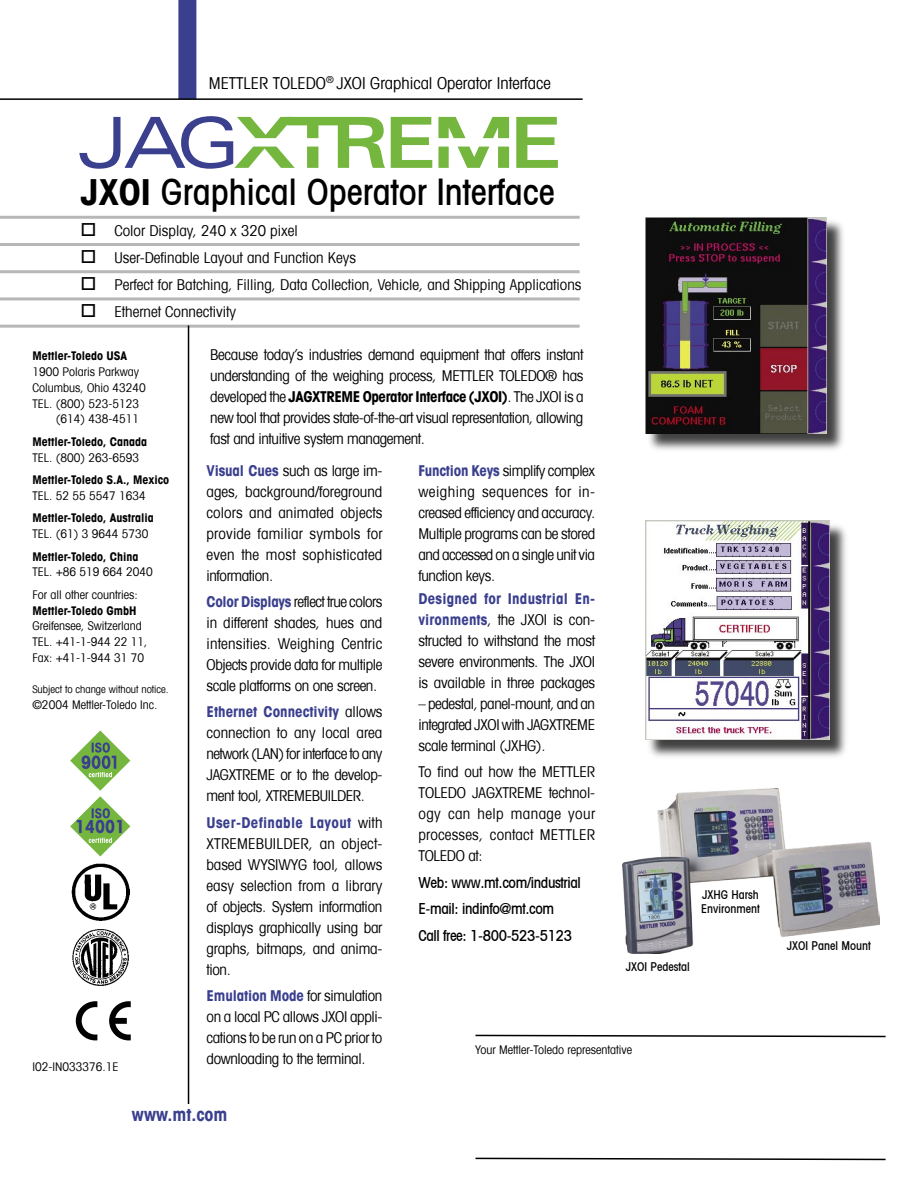
<style>
.page{position:relative;width:918px;height:1188px;background:#fff}
.page>*{position:absolute;margin:0;border:0;box-sizing:border-box;transform-origin:0 0}
.t1{font:500 condensed 36px "Avant Garde";color:#000}
.t2{font:700 condensed 18px "Avant Garde";color:#3a3f8e}
.t3{font:condensed 16.5px "Avant Garde";color:#000}
.Body_Text{font:condensed 15px/21px "Avant Garde";letter-spacing:-.025em;color:#000;text-align:justify}
.Body_Text-2{font:condensed 15px "Avant Garde";color:#000}
.Body_Text-3{font:500 condensed 15px "Avant Garde";letter-spacing:-.025em;color:#000}
.Contact_Info{font:condensed 12px "Avant Garde";color:#000}
.Contact_Info-2{font:700 condensed 12px "Avant Garde";color:#000}
.t4{font:500 condensed 12px/14.4px "Avant Garde";color:#000}
.Contact_Info-3{font:condensed 10.5px "Avant Garde";color:#000}
.s1{font-weight:700}
.s2{font-weight:700;color:#3a3f8e}
</style>
<div class="page">
<div style="left:178px;top:0;width:18px;height:99px;background:#3a3f8e"></div>
<hr style="left:0;top:98px;width:583px;height:2px;background:#000">
<hr style="left:0;top:243px;width:580px;height:3px;background:#b7b7b7">
<hr style="left:0;top:270px;width:580px;height:3px;background:#b7b7b7">
<hr style="left:0;top:216px;width:580px;height:3px;background:#b7b7b7">
<hr style="left:0;top:297px;width:580px;height:3px;background:#b7b7b7">
<hr style="left:0;top:325px;width:580px;height:3px;background:#b7b7b7">
<hr style="left:188px;top:326px;width:1px;height:778px;background:#000">
<svg style="left:475px;top:1034px;width:411px;height:4px"></svg>
<svg style="left:475px;top:1157px;width:411px;height:4px"></svg>
<img style="left:71px;top:863px;width:58px;height:58px">
<img style="left:72px;top:929px;width:57px;height:57px">
<svg style="left:70px;top:731px;width:60px;height:60px"></svg>
<svg style="left:82px;top:743px;width:34px;height:34px"></svg>
<svg style="left:70px;top:796px;width:60px;height:60px"></svg>
<svg style="left:516px;top:117px;width:42px;height:51px"></svg>
<svg style="left:498px;top:147px;width:11px;height:21px"></svg>
<svg style="left:483px;top:117px;width:26px;height:21px"></svg>
<svg style="left:458px;top:147px;width:31px;height:21px"></svg>
<svg style="left:438px;top:117px;width:28px;height:21px"></svg>
<svg style="left:438px;top:147px;width:11px;height:21px"></svg>
<svg style="left:391px;top:117px;width:41px;height:51px"></svg>
<svg style="left:79px;top:116px;width:306px;height:53px"></svg>
<div style="left:646px;top:218px;width:201px;height:235px;background:#000;opacity:.75"></div>
<img style="left:645px;top:217px;width:182px;height:216px">
<div style="left:646px;top:521px;width:203px;height:239px;background:#000;opacity:.75"></div>
<img style="left:645px;top:520px;width:184px;height:220px">
<img style="left:622px;top:788px;width:258px;height:166px">
<svg style="left:76px;top:1001px;width:21px;height:39px"></svg>
<svg style="left:109px;top:1001px;width:22px;height:39px"></svg>
<div style="left:115px;top:1018px;width:12px;height:6px;background:#000"></div>
<svg style="left:77px;top:808px;width:45px;height:35px;background:#87b963"></svg>
<p class="t3" style="left:209px;top:73px;width:344px">METTLER TOLEDO<sup>®</sup> JXOI Graphical Operator Interface</p>
<p class="t1" style="left:81px;top:170px;width:475px"><span class="s1">JXOI</span> Graphical Operator Interface</p>
<p class="Body_Text-2" style="left:80px;top:221px;width:219px">□ Color Display, 240 x 320 pixel</p>
<p class="Body_Text-2" style="left:80px;top:248px;width:277px">□ User-Definable Layout and Function Keys</p>
<p class="Body_Text-2" style="left:80px;top:275px;width:503px">□ Perfect for Batching, Filling, Data Collection, Vehicle, and Shipping Applications</p>
<p class="Body_Text-2" style="left:80px;top:302px;width:157px">□ Ethernet Connectivity</p>
<p class="Contact_Info-2" style="left:32px;top:348px;width:96px">Mettler-Toledo USA</p>
<p class="Contact_Info" style="left:32px;top:364px;width:108px">1900 Polaris Parkway</p>
<p class="Contact_Info" style="left:32px;top:380px;width:115px">Columbus, Ohio 43240</p>
<p class="Contact_Info" style="left:32px;top:396px;width:108px">TEL. (800) 523-5123</p>
<p class="Contact_Info" style="left:56px;top:412px;width:85px">(614) 438-4511</p>
<p class="Contact_Info-2" style="left:32px;top:434px;width:116px">Mettler-Toledo, Canada</p>
<p class="Contact_Info" style="left:32px;top:450px;width:108px">TEL. (800) 263-6593</p>
<p class="Contact_Info-2" style="left:32px;top:472px;width:138px">Mettler-Toledo S.A., Mexico</p>
<p class="Contact_Info" style="left:32px;top:488px;width:115px">TEL. 52 55 5547 1634</p>
<p class="Contact_Info-2" style="left:32px;top:510px;width:123px">Mettler-Toledo, Australia</p>
<p class="Contact_Info" style="left:32px;top:526px;width:118px">TEL. (61) 3 9644 5730</p>
<p class="Contact_Info-2" style="left:32px;top:549px;width:108px">Mettler-Toledo, China</p>
<p class="Contact_Info" style="left:32px;top:565px;width:122px">TEL. +86 519 664 2040</p>
<p class="Contact_Info" style="left:32px;top:587px;width:107px">For all other countries:</p>
<p class="Contact_Info-2" style="left:32px;top:603px;width:106px">Mettler-Toledo GmbH</p>
<p class="Contact_Info" style="left:32px;top:619px;width:111px">Greifensee, Switzerland</p>
<p class="Contact_Info" style="left:32px;top:634px;width:117px">TEL. +41-1-944 22 11,</p>
<p class="Contact_Info" style="left:32px;top:650px;width:113px">Fax: +41-1-944 31 70</p>
<p class="Contact_Info-3" style="left:32px;top:683px;width:138px">Subject to change without notice.</p>
<p class="Contact_Info" style="left:32px;top:697px;width:127px">©2004 Mettler-Toledo Inc.</p>
<p class="Contact_Info" style="left:32px;top:1060px;width:88px">I02-IN033376.1E</p>
<p class="Body_Text" style="left:210px;top:344px;width:375px">Because today’s industries demand equipment that offers instant understanding of the weighing process, METTLER TOLEDO® has developed the <span class="s1">JAGXTREME Operator Interface (JXOI)</span>. The JXOI is a new tool that provides state-of-the-art visual representation, allowing fast and intuitive system management.</p>
<p class="Body_Text" style="left:207px;top:459px;width:178px"><span class="s2">Visual Cues</span> such as large im&shy;ages, background/foreground colors and animated objects provide familiar symbols for even the most sophisticated information.</p>
<p class="Body_Text" style="left:207px;top:591px;width:177px"><span class="s2">Color Displays</span> reflect true colors in different shades, hues and intensities. Weighing Centric Objects provide data for multiple scale platforms on one screen.</p>
<p class="Body_Text" style="left:207px;top:701px;width:177px"><span class="s2">Ethernet Connectivity</span> allows connection to any local area network (LAN) for interface to any JAGXTREME or to the develop&shy;ment tool, XTREMEBUILDER.</p>
<p class="Body_Text" style="left:207px;top:812px;width:177px"><span class="s2">User-Definable Layout</span> with XTREMEBUILDER, an object&shy;based WYSIWYG tool, allows easy selection from a library of objects. System information displays graphically using bar graphs, bitmaps, and anima&shy;tion.</p>
<p class="Body_Text" style="left:207px;top:985px;width:177px"><span class="s2">Emulation Mode</span> for simulation on a local PC allows JXOI appli&shy;cations to be run on a PC prior to downloading to the terminal.</p>
<p class="Body_Text" style="left:418px;top:459px;width:178px"><span class="s2">Function Keys</span> simplify complex weighing sequences for in&shy;creased efficiency and accuracy.<br>Multiple programs can be stored and accessed on a single unit via function keys.</p>
<p class="Body_Text" style="left:418px;top:588px;width:178px"><span class="s2">Designed for Industrial En&shy;vironments</span>, the JXOI is con&shy;structed to withstand the most severe environments. The JXOI is available in three packages</p>
<p class="Body_Text" style="left:418px;top:693px;width:178px">– pedestal, panel-mount, and an integrated JXOI with JAGXTREME scale terminal (JXHG).</p>
<p class="Body_Text" style="left:418px;top:761px;width:178px">To find out how the METTLER TOLEDO JAGXTREME technol&shy;ogy can help manage your processes, contact METTLER TOLEDO at:</p>
<p class="Body_Text-3" style="left:418px;top:873px;width:164px">Web: www.mt.com/industrial</p>
<p class="Body_Text-3" style="left:418px;top:899px;width:137px">E-mail: indinfo@mt.com</p>
<p class="Body_Text-3" style="left:418px;top:926px;width:155px">Call free: 1-800-523-5123</p>
<p class="t4" style="left:626px;top:960px;width:65px">JXOI Pedestal</p>
<p class="Contact_Info" style="left:475px;top:1042px;width:159px">Your Mettler-Toledo representative</p>
<p class="t4" style="left:701px;top:887px;width:60px">JXHG Harsh<br>Environment</p>
<p class="t2" style="left:132px;top:1103px;width:97px">www.mt.com</p>
<p class="t4" style="left:787px;top:939px;width:85px">JXOI Panel Mount</p>
</div>
